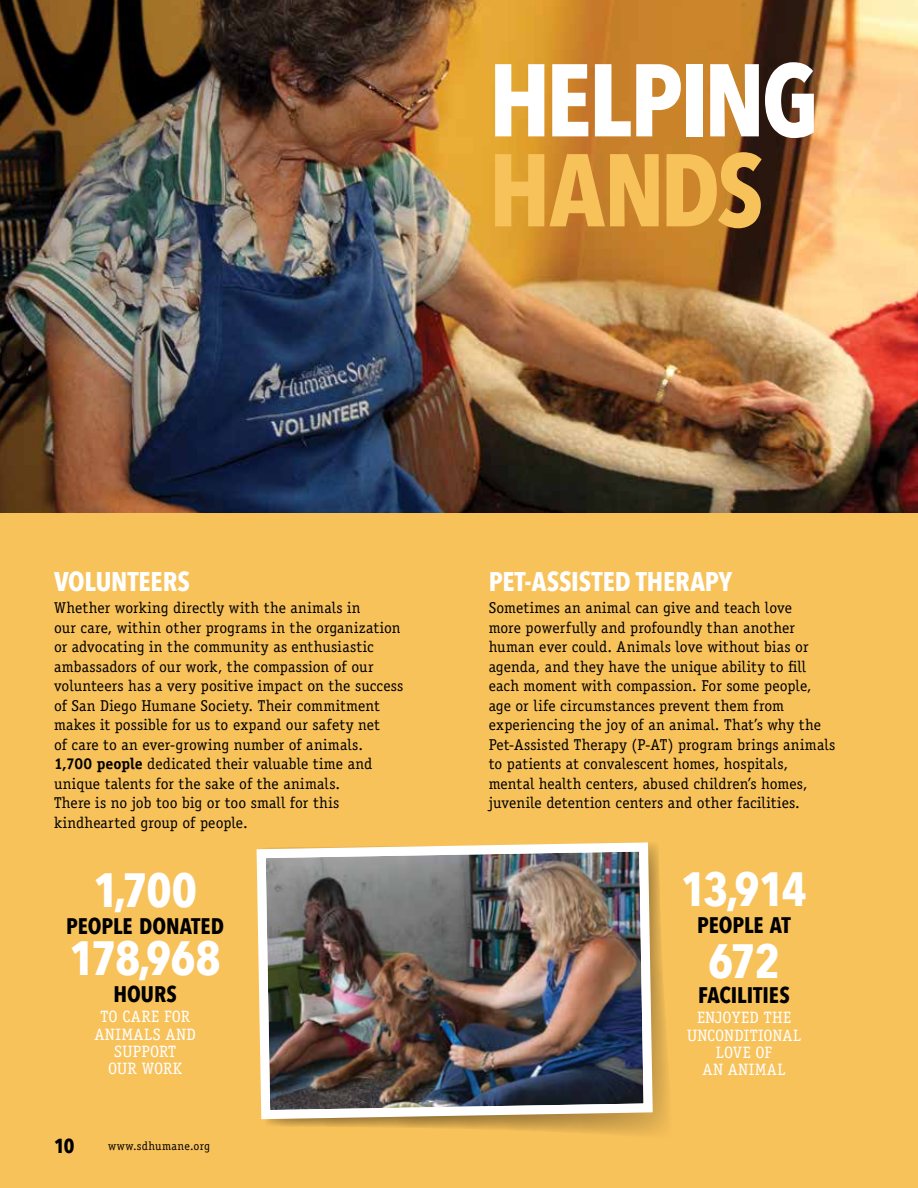
<style>
.page{position:relative;width:918px;height:1188px;background:#fff}
.page>*{position:absolute;margin:0;border:0;box-sizing:border-box;transform-origin:0 0}
.t1{font:700 102px "Avenir Next Condensed";letter-spacing:-.035em;color:#fff}
.t2{font:700 102px "Avenir Next Condensed";letter-spacing:-.025em;color:#f8c25b}
.t3{font:700 48px "Avenir Next Condensed";letter-spacing:-.03em;color:#fff}
.t4{font:700 27px "Avenir Next Condensed";letter-spacing:-.005em;color:#fff}
.t5{font:700 22.5px "Avenir Next Condensed";color:#000}
.t6{font:700 20.25px "Avenir Next Condensed";color:#000}
.t7{font:16.5px/17.2px "Officina Serif";letter-spacing:.025em;color:#fff;text-align:center}
.t8{font:15.75px/19.5px "Officina Serif";letter-spacing:.005em;color:#000}
.t9{font:12px "Officina Serif";letter-spacing:.03em;color:#000}
.s1{font-weight:700}
</style>
<div class="page">
<img style="left:0;top:0;width:918px;height:513px">
<div style="left:0;top:513px;width:918px;height:675px;background:#f8c25b"></div>
<svg style="left:270px;top:847px;width:398px;height:287px"></svg>
<img style="left:256px;top:842px;width:401px;height:282px">
<h1 class="t1" style="left:489px;top:38px;width:331px">HELPING</h1>
<h1 class="t2" style="left:489px;top:128px;width:277px">HANDS</h1>
<h3 class="t4" style="left:54px;top:565px;width:137px">VOLUNTEERS</h3>
<p class="t8" style="left:54px;top:598px;width:351px">Whether working directly with the animals in<br>our care, within other programs in the organization or advocating in the community as enthusiastic ambassadors of our work, the compassion of our volunteers has a very positive impact on the success of San Diego Humane Society. Their commitment makes it possible for us to expand our safety net<br>of care to an ever-growing number of animals.<br><span class="s1">1,700 people</span> dedicated their valuable time and unique talents for the sake of the animals.<br>There is no job too big or too small for this kindhearted group of people.</p>
<h2 class="t3" style="left:94px;top:861px;width:105px">1,700</h2>
<h3 class="t5" style="left:66px;top:912px;width:159px">PEOPLE DONATED</h3>
<h2 class="t3" style="left:70px;top:929px;width:153px">178,968</h2>
<h3 class="t5" style="left:114px;top:980px;width:65px">HOURS</h3>
<p class="t7" style="left:95px;top:1008px;width:103px">TO CARE FOR<br>ANIMALS AND<br>SUPPORT<br>OUR WORK</p>
<p class="t6" style="left:54px;top:1134px;width:22px">10</p>
<p class="t9" style="left:108px;top:1139px;width:104px">www.sdhumane.org</p>
<h3 class="t4" style="left:489px;top:565px;width:245px">PET-ASSISTED THERAPY</h3>
<p class="t8" style="left:489px;top:598px;width:348px">Sometimes an animal can give and teach love<br>more powerfully and profoundly than another human ever could. Animals love without bias or agenda, and they have the unique ability to fill each moment with compassion. For some people, age or life circumstances prevent them from experiencing the joy of an animal. That’s why the Pet-Assisted Therapy (P-AT) program brings animals to patients at convalescent homes, hospitals, mental health centers, abused children’s homes, juvenile detention centers and other facilities.</p>
<h2 class="t3" style="left:681px;top:860px;width:127px">13,914</h2>
<h3 class="t5" style="left:697px;top:912px;width:95px">PEOPLE AT</h3>
<h2 class="t3" style="left:708px;top:931px;width:73px">672</h2>
<h3 class="t5" style="left:698px;top:981px;width:93px">FACILITIES</h3>
<p class="t7" style="left:687px;top:1009px;width:115px">ENJOYED THE<br>UNCONDITIONAL<br>LOVE OF<br>AN ANIMAL</p>
</div>
